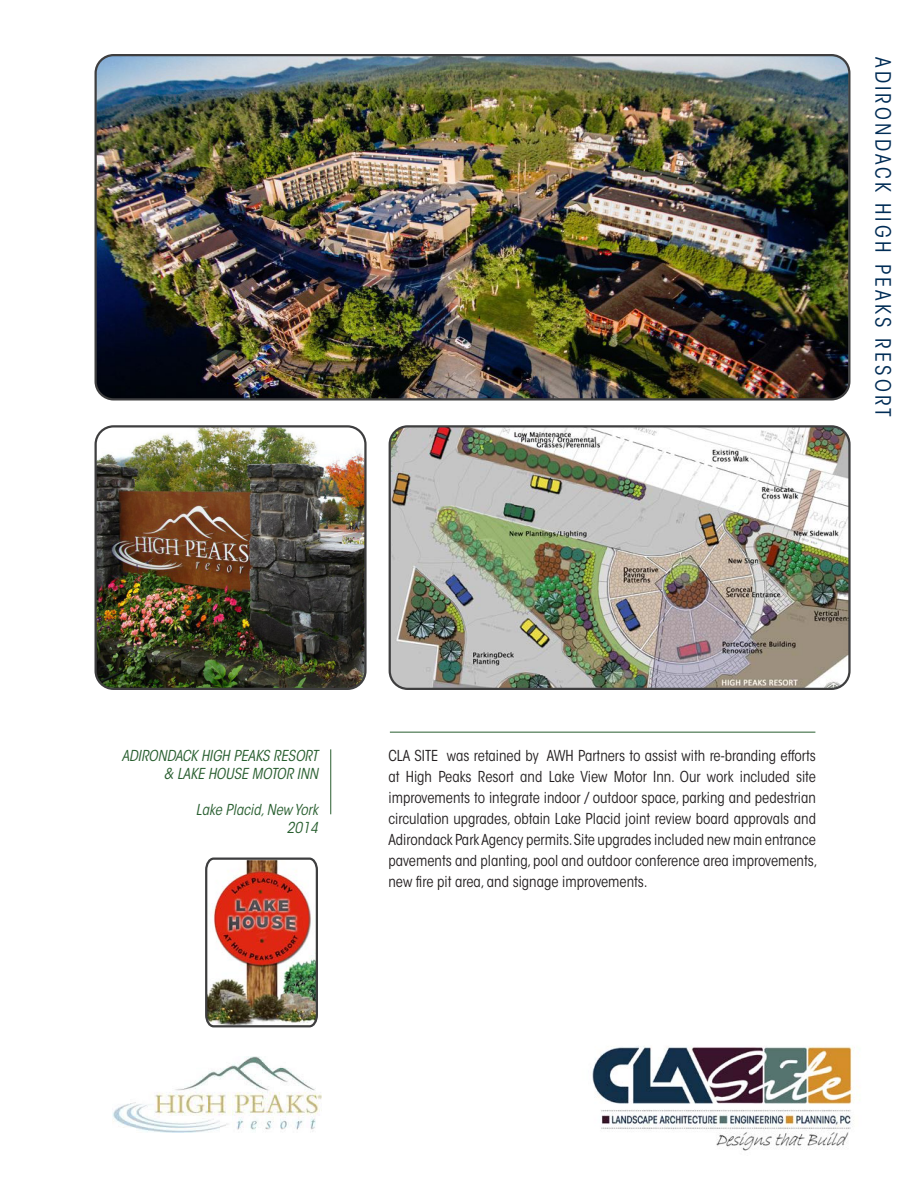
<style>
.page{position:relative;width:918px;height:1188px;background:#fff}
.page>*{position:absolute;margin:0;border:0;box-sizing:border-box;transform-origin:0 0}
.t1{font:condensed 21px "ITC Avant Garde Std";letter-spacing:.15em;color:#002c55}
.t2{font:condensed 15px/21px "ITC Avant Garde Std";color:#231f20;text-align:justify}
.t3{font:italic condensed 15px "ITC Avant Garde Std";color:#285e2f}
</style>
<div class="page">
<img style="left:592px;top:1046px;width:268px;height:105px">
<img style="left:390px;top:428px;width:458px;height:261px">
<div style="left:389px;top:425px;width:462px;height:265px;border:2px solid #3e3e3f;border-radius:18px"></div>
<img style="left:97px;top:428px;width:267px;height:259px">
<div style="left:94px;top:425px;width:273px;height:265px;border:2px solid #3e3e3f;border-radius:18px"></div>
<hr style="left:330px;top:749px;width:1px;height:65px;background:#285e2f">
<hr style="left:390px;top:732px;width:425px;height:1px;background:#285e2f">
<img style="left:97px;top:55px;width:752px;height:344px">
<div style="left:94px;top:54px;width:756px;height:346px;border:2px solid #3e3e3f;border-radius:18px"></div>
<img style="left:112px;top:1056px;width:209px;height:77px">
<img style="left:205px;top:857px;width:113px;height:171px">
<p class="t1" style="left:896px;top:57px;width:361px;rotate:90deg">ADIRONDACK HIGH PEAKS RESORT</p>
<p class="t3" style="left:122px;top:746px;width:198px">ADIRONDACK HIGH PEAKS RESORT</p>
<p class="t3" style="left:164px;top:764px;width:156px">&amp; LAKE HOUSE MOTOR INN</p>
<p class="t3" style="left:196px;top:800px;width:124px">Lake Placid, New York</p>
<p class="t3" style="left:287px;top:818px;width:33px">2014</p>
<p class="t2" style="left:388px;top:745px;width:431px">CLA SITE was retained by AWH Partners to assist with re-branding efforts at High Peaks Resort and Lake View Motor Inn. Our work included site improvements to integrate indoor / outdoor space, parking and pedestrian circulation upgrades, obtain Lake Placid joint review board approvals and Adirondack Park Agency permits. Site upgrades included new main entrance pavements and planting, pool and outdoor conference area improvements, new fire pit area, and signage improvements.</p>
</div>
